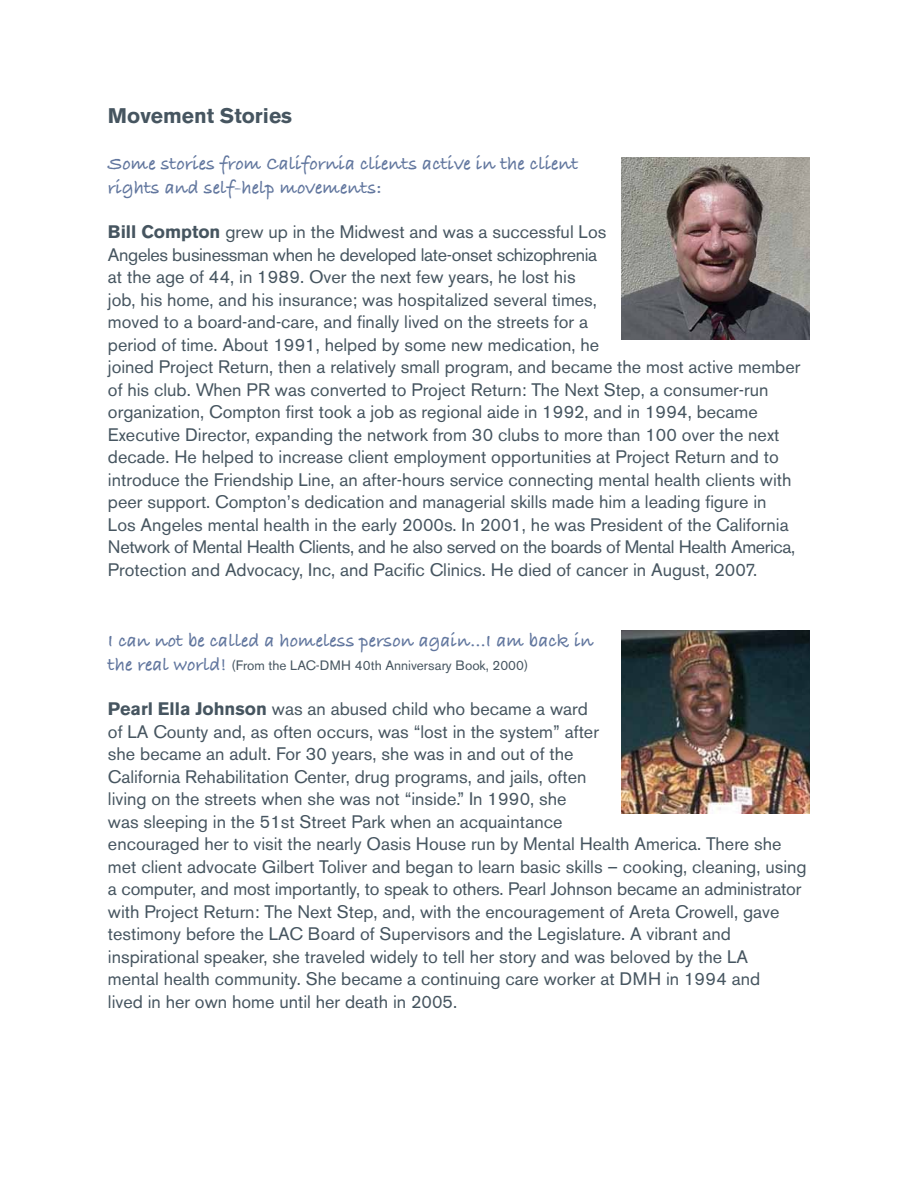
<style>
.page{position:relative;width:918px;height:1188px;background:#fff}
.page>*{position:absolute;margin:0;border:0;box-sizing:border-box;transform-origin:0 0}
.t1{font:700 21px "Akzidenz Grotesk BE";color:#465560}
.t2{font:19.5px/24px "Bradley Hand ITCTT Bold";color:#61769e}
.t3{font:18px/22.5px "Akzidenz Grotesk BE";color:#465560}
.t4{font:13.5px "Akzidenz Grotesk BE";color:#465560}
.s1{font-weight:700}
.s2{font-family:"Bradley Hand ITCTT Bold";font-size:19.5px;color:#61769e}
</style>
<div class="page">
<img style="left:621px;top:157px;width:189px;height:183px">
<img style="left:621px;top:631px;width:189px;height:183px">
<p class="t1" style="left:108px;top:103px;width:186px">Movement Stories</p>
<p class="t2" style="left:108px;top:151px;width:472px">Some stories from California clients active in the client rights and self-help movements:</p>
<p class="t3" style="left:108px;top:221px;width:694px"><span class="s1">Bill Compton</span> grew up in the Midwest and was a successful Los<br>Angeles businessman when he developed late-onset schizophrenia<br>at the age of 44, in 1989. Over the next few years, he lost his<br>job, his home, and his insurance; was hospitalized several times,<br>moved to a board-and-care, and finally lived on the streets for a<br>period of time. About 1991, helped by some new medication, he<br>joined Project Return, then a relatively small program, and became the most active member of his club. When PR was converted to Project Return: The Next Step, a consumer-run organization, Compton first took a job as regional aide in 1992, and in 1994, became Executive Director, expanding the network from 30 clubs to more than 100 over the next decade. He helped to increase client employment opportunities at Project Return and to introduce the Friendship Line, an after-hours service connecting mental health clients with peer support. Compton’s dedication and managerial skills made him a leading figure in<br>Los Angeles mental health in the early 2000s. In 2001, he was President of the California Network of Mental Health Clients, and he also served on the boards of Mental Health America, Protection and Advocacy, Inc, and Pacific Clinics. He died of cancer in August, 2007.</p>
<p class="t2" style="left:108px;top:628px;width:487px">I can not be called a homeless person again…I am back in</p>
<p class="t4" style="left:108px;top:658px;width:422px"><span class="s2">the real world!</span> (From the LAC-DMH 40th Anniversary Book, 2000)</p>
<p class="t3" style="left:108px;top:698px;width:700px"><span class="s1">Pearl Ella Johnson</span> was an abused child who became a ward<br>of LA County and, as often occurs, was “lost in the system” after<br>she became an adult. For 30 years, she was in and out of the<br>California Rehabilitation Center, drug programs, and jails, often<br>living on the streets when she was not “inside.” In 1990, she<br>was sleeping in the 51st Street Park when an acquaintance<br>encouraged her to visit the nearly Oasis House run by Mental Health America. There she met client advocate Gilbert Toliver and began to learn basic skills – cooking, cleaning, using a computer, and most importantly, to speak to others. Pearl Johnson became an administrator with Project Return: The Next Step, and, with the encouragement of Areta Crowell, gave testimony before the LAC Board of Supervisors and the Legislature. A vibrant and inspirational speaker, she traveled widely to tell her story and was beloved by the LA<br>mental health community. She became a continuing care worker at DMH in 1994 and<br>lived in her own home until her death in 2005.</p>
</div>
